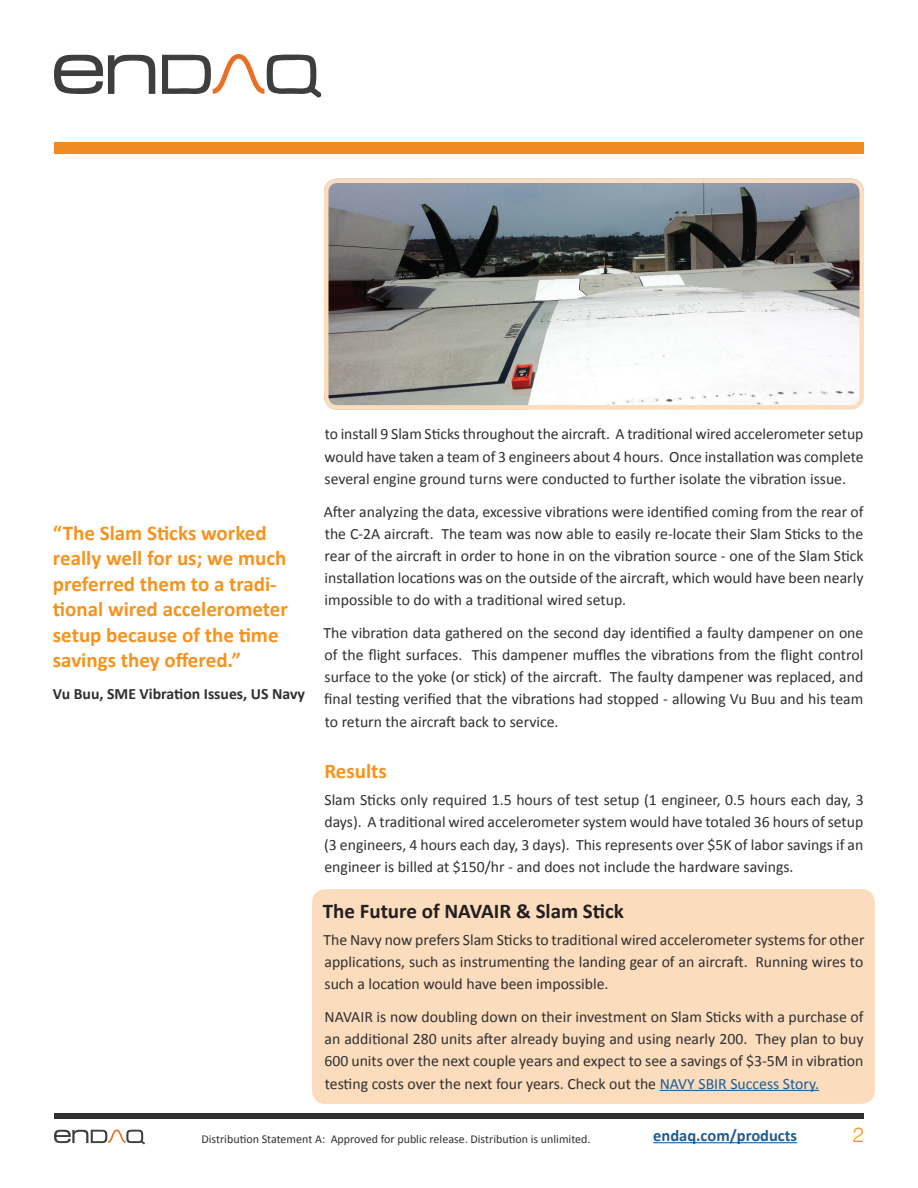
<style>
.page{position:relative;width:918px;height:1188px;background:#fff}
.page>*{position:absolute;margin:0;border:0;box-sizing:border-box;transform-origin:0 0}
.t1{font:700 21px/25.5px "Calibri";color:#f7931d}
.t2{font:700 21px "Calibri";color:#231f20}
.t3{font:300 21px "Swiss 721 BT";color:#f7931d}
.t4{font:700 16.5px "Calibri";color:#175d9e}
.t5{font:15.75px/22.2px "Calibri";color:#312f30;text-align:justify}
.t6{font:700 15.75px "Calibri";color:#312f30}
.t7{font:12px "Calibri";color:#312f30}
.s1{color:#175d9e}
</style>
<div class="page">
<div style="left:54px;top:1113px;width:810px;height:6px;background:#312f30"></div>
<svg style="left:54px;top:1130px;width:91px;height:14px"></svg>
<hr style="left:653px;top:1142px;width:144px;height:1px;background:#175d9e">
<div style="left:312px;top:889px;width:563px;height:215px;background:#fbdcbc;border-radius:14px"></div>
<hr style="left:660px;top:1090px;width:159px;height:1px;background:#175d9e">
<div style="left:54px;top:142px;width:810px;height:11px;background:#f08b21"></div>
<img style="left:329px;top:183px;width:530px;height:222px">
<div style="left:324px;top:178px;width:540px;height:232px;border:4px solid #fbdcbc;border-radius:11px"></div>
<svg style="left:54px;top:55px;width:101px;height:39px"></svg>
<svg style="left:162px;top:54px;width:160px;height:43px"></svg>
<h1 class="t1" style="left:53px;top:520px;width:237px">“The Slam Sticks worked really well for us; we much preferred them to a tradi&shy;tional wired accelerometer setup because of the time savings they offered.”</h1>
<p class="t6" style="left:53px;top:683px;width:254px">Vu Buu, SME Vibration Issues, US Navy</p>
<p class="t5" style="left:325px;top:423px;width:540px">to install 9 Slam Sticks throughout the aircraft. A traditional wired accelerometer setup would have taken a team of 3 engineers about 4 hours. Once installation was complete several engine ground turns were conducted to further isolate the vibration issue.</p>
<p class="t5" style="left:324px;top:500px;width:541px">After analyzing the data, excessive vibrations were identified coming from the rear of the C-2A aircraft. The team was now able to easily re-locate their Slam Sticks to the rear of the aircraft in order to hone in on the vibration source - one of the Slam Stick installation locations was on the outside of the aircraft, which would have been nearly impossible to do with a traditional wired setup.</p>
<p class="t5" style="left:324px;top:622px;width:541px">The vibration data gathered on the second day identified a faulty dampener on one of the flight surfaces. This dampener muffles the vibrations from the flight control surface to the yoke (or stick) of the aircraft. The faulty dampener was replaced, and final testing verified that the vibrations had stopped - allowing Vu Buu and his team to return the aircraft back to service.</p>
<h1 class="t1" style="left:324px;top:758px;width:64px">Results</h1>
<p class="t5" style="left:324px;top:789px;width:541px">Slam Sticks only required 1.5 hours of test setup (1 engineer, 0.5 hours each day, 3 days). A traditional wired accelerometer system would have totaled 36 hours of setup (3 engineers, 4 hours each day, 3 days). This represents over $5K of labor savings if an engineer is billed at $150/hr - and does not include the hardware savings.</p>
<h1 class="t2" style="left:323px;top:897px;width:303px">The Future of NAVAIR &amp; Slam Stick</h1>
<p class="t5" style="left:324px;top:929px;width:543px">The Navy now prefers Slam Sticks to traditional wired accelerometer systems for other applications, such as instrumenting the landing gear of an aircraft. Running wires to such a location would have been impossible.</p>
<p class="t5" style="left:324px;top:1006px;width:541px">NAVAIR is now doubling down on their investment on Slam Sticks with a purchase of an additional 280 units after already buying and using nearly 200. They plan to buy 600 units over the next couple years and expect to see a savings of $3-5M in vibration testing costs over the next four years. Check out the <span class="s1">NAVY SBIR Success Story.</span></p>
<p class="t7" style="left:201px;top:1131px;width:391px">Distribution Statement A: Approved for public release. Distribution is unlimited.</p>
<p class="t4" style="left:653px;top:1125px;width:145px">endaq.com/products</p>
<h1 class="t3" style="left:853px;top:1122px;width:13px">2</h1>
</div>
